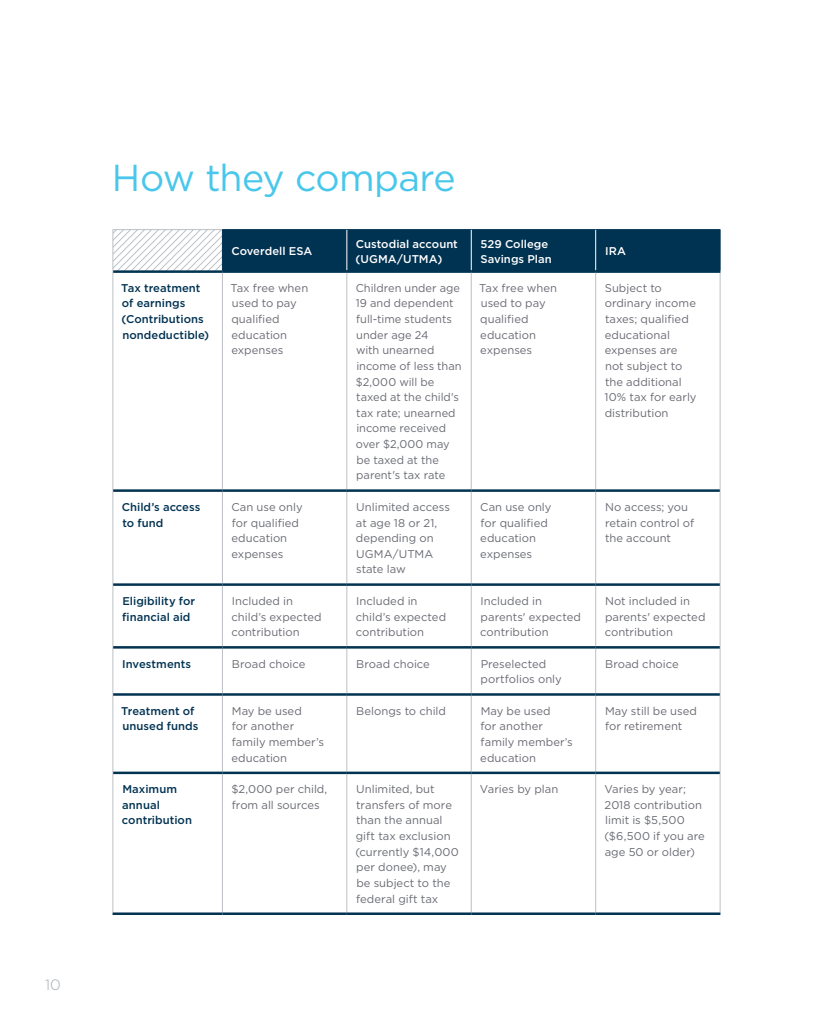
<style>
.page{position:relative;width:833px;height:1035px;background:#fff}
.page>*{position:absolute;margin:0;border:0;box-sizing:border-box;transform-origin:0 0}
.t1{font:37.5px "Gotham";letter-spacing:-.02em;color:#49c7eb}
.t2{font:300 15px "Gotham";color:#a6adb4}
.t3{font:11.25px/15.6px "Gotham";color:#696b73}
.t4{font:500 11.25px/15.6px "Gotham";letter-spacing:.005em;color:#003252}
.t5{font:500 11.25px/15px "Gotham";color:#fff}
</style>
<div class="page">
<svg style="left:113px;top:230px;width:606px;height:40px;background:#2c556f"></svg>
<hr style="left:112px;top:272px;width:1px;height:219px;background:#bcc1c5">
<hr style="left:222px;top:273px;width:1px;height:216px;background:#bcc1c5">
<hr style="left:346px;top:273px;width:1px;height:216px;background:#bcc1c5">
<hr style="left:471px;top:273px;width:1px;height:216px;background:#bcc1c5">
<hr style="left:595px;top:273px;width:1px;height:216px;background:#bcc1c5">
<hr style="left:719px;top:273px;width:1px;height:218px;background:#bcc1c5">
<hr style="left:112px;top:491px;width:1px;height:94px;background:#bcc1c5">
<hr style="left:222px;top:492px;width:1px;height:91px;background:#bcc1c5">
<hr style="left:346px;top:492px;width:1px;height:91px;background:#bcc1c5">
<hr style="left:471px;top:492px;width:1px;height:91px;background:#bcc1c5">
<hr style="left:595px;top:492px;width:1px;height:91px;background:#bcc1c5">
<hr style="left:719px;top:491px;width:1px;height:94px;background:#bcc1c5">
<hr style="left:112px;top:585px;width:1px;height:62px;background:#bcc1c5">
<hr style="left:222px;top:586px;width:1px;height:60px;background:#bcc1c5">
<hr style="left:346px;top:586px;width:1px;height:60px;background:#bcc1c5">
<hr style="left:471px;top:586px;width:1px;height:60px;background:#bcc1c5">
<hr style="left:595px;top:586px;width:1px;height:60px;background:#bcc1c5">
<hr style="left:719px;top:585px;width:1px;height:62px;background:#bcc1c5">
<hr style="left:112px;top:647px;width:1px;height:47px;background:#bcc1c5">
<hr style="left:222px;top:649px;width:1px;height:44px;background:#bcc1c5">
<hr style="left:346px;top:649px;width:1px;height:44px;background:#bcc1c5">
<hr style="left:471px;top:649px;width:1px;height:44px;background:#bcc1c5">
<hr style="left:595px;top:649px;width:1px;height:44px;background:#bcc1c5">
<hr style="left:719px;top:647px;width:1px;height:47px;background:#bcc1c5">
<hr style="left:112px;top:694px;width:1px;height:79px;background:#bcc1c5">
<hr style="left:222px;top:696px;width:1px;height:76px;background:#bcc1c5">
<hr style="left:346px;top:696px;width:1px;height:76px;background:#bcc1c5">
<hr style="left:471px;top:696px;width:1px;height:76px;background:#bcc1c5">
<hr style="left:595px;top:696px;width:1px;height:76px;background:#bcc1c5">
<hr style="left:719px;top:694px;width:1px;height:79px;background:#bcc1c5">
<hr style="left:112px;top:773px;width:1px;height:139px;background:#bcc1c5">
<hr style="left:222px;top:774px;width:1px;height:138px;background:#bcc1c5">
<hr style="left:346px;top:774px;width:1px;height:138px;background:#bcc1c5">
<hr style="left:471px;top:774px;width:1px;height:138px;background:#bcc1c5">
<hr style="left:595px;top:774px;width:1px;height:138px;background:#bcc1c5">
<hr style="left:719px;top:773px;width:1px;height:139px;background:#bcc1c5">
<hr style="left:222px;top:229px;width:125px;height:1px;background:#003252">
<hr style="left:347px;top:229px;width:124px;height:1px;background:#003252">
<hr style="left:471px;top:229px;width:124px;height:1px;background:#003252">
<hr style="left:595px;top:229px;width:125px;height:1px;background:#003252">
<hr style="left:719px;top:230px;width:1px;height:40px;background:#003252">
<hr style="left:346px;top:230px;width:1px;height:40px;background:#fff">
<hr style="left:471px;top:230px;width:1px;height:40px;background:#fff">
<hr style="left:595px;top:230px;width:1px;height:40px;background:#fff">
<hr style="left:112px;top:229px;width:110px;height:1px;background:#bcc1c5">
<hr style="left:112px;top:230px;width:1px;height:42px;background:#bcc1c5">
<hr style="left:113px;top:489px;width:109px;height:3px;background:#003252">
<hr style="left:222px;top:489px;width:125px;height:3px;background:#003252">
<hr style="left:347px;top:489px;width:124px;height:3px;background:#003252">
<hr style="left:471px;top:489px;width:124px;height:3px;background:#003252">
<hr style="left:595px;top:489px;width:124px;height:3px;background:#003252">
<hr style="left:113px;top:583px;width:109px;height:3px;background:#003252">
<hr style="left:222px;top:583px;width:125px;height:3px;background:#003252">
<hr style="left:347px;top:583px;width:124px;height:3px;background:#003252">
<hr style="left:471px;top:583px;width:124px;height:3px;background:#003252">
<hr style="left:595px;top:583px;width:124px;height:3px;background:#003252">
<hr style="left:113px;top:646px;width:109px;height:3px;background:#003252">
<hr style="left:222px;top:646px;width:125px;height:3px;background:#003252">
<hr style="left:347px;top:646px;width:124px;height:3px;background:#003252">
<hr style="left:471px;top:646px;width:124px;height:3px;background:#003252">
<hr style="left:595px;top:646px;width:124px;height:3px;background:#003252">
<hr style="left:113px;top:693px;width:109px;height:3px;background:#003252">
<hr style="left:222px;top:693px;width:125px;height:3px;background:#003252">
<hr style="left:347px;top:693px;width:124px;height:3px;background:#003252">
<hr style="left:471px;top:693px;width:124px;height:3px;background:#003252">
<hr style="left:595px;top:693px;width:124px;height:3px;background:#003252">
<hr style="left:113px;top:772px;width:109px;height:2px;background:#003252">
<hr style="left:222px;top:772px;width:125px;height:2px;background:#003252">
<hr style="left:347px;top:772px;width:124px;height:2px;background:#003252">
<hr style="left:471px;top:772px;width:124px;height:2px;background:#003252">
<hr style="left:595px;top:772px;width:124px;height:2px;background:#003252">
<hr style="left:112px;top:912px;width:110px;height:3px;background:#003252">
<hr style="left:222px;top:912px;width:125px;height:3px;background:#003252">
<hr style="left:347px;top:912px;width:124px;height:3px;background:#003252">
<hr style="left:471px;top:912px;width:124px;height:3px;background:#003252">
<hr style="left:595px;top:912px;width:125px;height:3px;background:#003252">
<hr style="left:113px;top:270px;width:109px;height:3px;background:#003252">
<hr style="left:222px;top:270px;width:125px;height:3px;background:#003252">
<hr style="left:347px;top:270px;width:124px;height:3px;background:#003252">
<hr style="left:471px;top:270px;width:124px;height:3px;background:#003252">
<hr style="left:595px;top:270px;width:125px;height:3px;background:#003252">
<hr style="left:222px;top:230px;width:1px;height:40px;background:#003252">
<h2 class="t2" style="left:45px;top:975px;width:17px">10</h2>
<h1 class="t1" style="left:112px;top:153px;width:345px">How they compare</h1>
<p class="t5" style="left:231px;top:243px;width:82px">Coverdell ESA</p>
<p class="t5" style="left:355px;top:236px;width:104px">Custodial account (UGMA/UTMA)</p>
<p class="t5" style="left:480px;top:236px;width:73px">529 College<br>Savings Plan</p>
<p class="t5" style="left:605px;top:243px;width:22px">IRA</p>
<p class="t4" style="left:121px;top:280px;width:89px">Tax treatment of earnings (Contributions nondeductible)</p>
<p class="t3" style="left:230px;top:280px;width:79px">Tax free when used to pay qualified education expenses</p>
<p class="t3" style="left:356px;top:280px;width:107px">Children under age<br>19 and dependent full-time students under age 24<br>with unearned income of less than $2,000 will be taxed at the child's tax rate; unearned income received over $2,000 may be taxed at the parent's tax rate</p>
<p class="t3" style="left:479px;top:280px;width:79px">Tax free when used to pay qualified education expenses</p>
<p class="t3" style="left:604px;top:280px;width:93px">Subject to ordinary income taxes; qualified educational expenses are not subject to the additional<br>10% tax for early distribution</p>
<p class="t4" style="left:122px;top:499px;width:80px">Child’s access to fund</p>
<p class="t3" style="left:231px;top:499px;width:73px">Can use only for qualified education expenses</p>
<p class="t3" style="left:356px;top:499px;width:96px">Unlimited access at age 18 or 21, depending on<br>UGMA/UTMA state law</p>
<p class="t3" style="left:480px;top:499px;width:73px">Can use only for qualified education expenses</p>
<p class="t3" style="left:605px;top:499px;width:91px">No access; you retain control of the account</p>
<p class="t4" style="left:122px;top:593px;width:75px">Eligibility for financial aid</p>
<p class="t3" style="left:231px;top:593px;width:92px">Included in child’s expected contribution</p>
<p class="t3" style="left:356px;top:593px;width:92px">Included in child’s expected contribution</p>
<p class="t3" style="left:480px;top:593px;width:102px">Included in parents' expected contribution</p>
<p class="t3" style="left:604px;top:593px;width:102px">Not included in parents' expected contribution</p>
<p class="t4" style="left:122px;top:656px;width:70px">Investments</p>
<p class="t3" style="left:232px;top:656px;width:75px">Broad choice</p>
<p class="t3" style="left:356px;top:656px;width:75px">Broad choice</p>
<p class="t3" style="left:480px;top:656px;width:83px">Preselected portfolios only</p>
<p class="t3" style="left:605px;top:656px;width:75px">Broad choice</p>
<p class="t4" style="left:121px;top:703px;width:79px">Treatment of unused funds</p>
<p class="t3" style="left:231px;top:703px;width:94px">May be used<br>for another family member’s education</p>
<p class="t3" style="left:356px;top:703px;width:91px">Belongs to child</p>
<p class="t3" style="left:480px;top:703px;width:94px">May be used<br>for another family member’s education</p>
<p class="t3" style="left:605px;top:703px;width:93px">May still be used for retirement</p>
<p class="t4" style="left:122px;top:781px;width:71px">Maximum annual contribution</p>
<p class="t3" style="left:231px;top:781px;width:97px">$2,000 per child, from all sources</p>
<p class="t3" style="left:355px;top:781px;width:105px">Unlimited, but transfers of more than the annual gift tax exclusion (currently $14,000 per donee), may be subject to the federal gift tax</p>
<p class="t3" style="left:480px;top:781px;width:80px">Varies by plan</p>
<p class="t3" style="left:604px;top:781px;width:102px">Varies by year;<br>2018 contribution limit is $5,500 ($6,500 if you are age 50 or older)</p>
</div>
